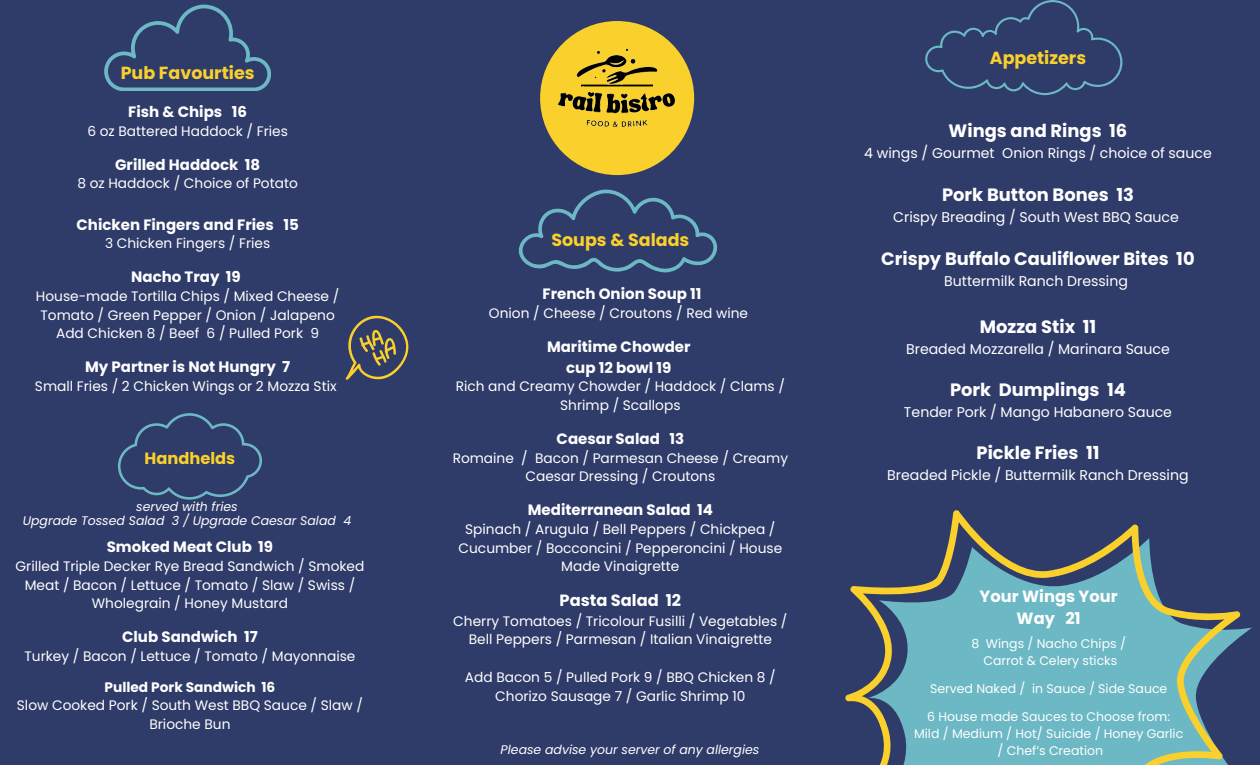
<style>
.page{position:relative;width:1260px;height:765px;background:#2f3b69}
.page>*{position:absolute;margin:0;border:0;box-sizing:border-box;transform-origin:0 0}
.t1{font:700 17.88px "Poppins";color:#fff}
.t2{font:700 17.5px "Poppins";color:#fad02c}
.t3{font:700 16.25px/22.5px "Poppins";color:#fff;text-align:center}
.t4{font:700 16.25px "Poppins";color:#fad02c}
.t5{font:700 15px/20.6px "Poppins";color:#fff;text-align:center}
.t6{font:14.12px "Poppins";color:#fff}
.t7{font:13.75px/18.8px "Poppins";color:#fff;text-align:center}
.t8{font:12.5px "Poppins";color:#fff}
.t9{font:italic 12.5px "Poppins";color:#fff}
.s1{font-weight:700}
</style>
<div class="page">
<img style="left:540px;top:21px;width:155px;height:155px">
<svg style="left:346px;top:315px;width:63px;height:65px"></svg>
<svg style="left:845px;top:510px;width:395px;height:255px;fill:#6cb8c5"></svg>
<svg style="left:925px;top:0;width:197px;height:95px"></svg>
<svg style="left:518px;top:189px;width:199px;height:83px"></svg>
<svg style="left:104px;top:5px;width:167px;height:86px"></svg>
<svg style="left:118px;top:413px;width:144px;height:86px"></svg>
<h3 class="t2" style="left:121px;top:60px;width:135px">Pub Favourties</h3>
<p class="t5" style="left:128px;top:101px;width:120px">Fish &amp; Chips 16</p>
<p class="t7" style="left:87px;top:122px;width:202px">6 oz Battered Haddock / Fries</p>
<p class="t5" style="left:115px;top:154px;width:146px">Grilled Haddock 18</p>
<p class="t7" style="left:77px;top:174px;width:222px">8 oz Haddock / Choice of Potato</p>
<h1 class="t5" style="left:77px;top:214px;width:224px">Chicken Fingers and Fries 15</h1>
<h1 class="t7" style="left:105px;top:234px;width:167px">3 Chicken Fingers / Fries</h1>
<h3 class="t5" style="left:131px;top:266px;width:111px">Nacho Tray 19</h3>
<h3 class="t7" style="left:36px;top:287px;width:305px">House-made Tortilla Chips / Mixed Cheese /<br>Tomato / Green Pepper / Onion / Jalapeno<br>Add Chicken 8 / Beef 6 / Pulled Pork 9</h3>
<h3 class="t5" style="left:85px;top:356px;width:207px">My Partner is Not Hungry 7</h3>
<h3 class="t7" style="left:35px;top:377px;width:303px">Small Fries / 2 Chicken Wings or 2 Mozza Stix</h3>
<h2 class="t4" style="left:145px;top:447px;width:92px">Handhelds</h2>
<h1 class="t9" style="left:136px;top:498px;width:103px">served with fries</h1>
<p class="t9" style="left:23px;top:512px;width:330px">Upgrade Tossed Salad 3 / Upgrade Caesar Salad 4</p>
<h3 class="t5" style="left:107px;top:536px;width:168px">Smoked Meat Club 19</h3>
<h3 class="t7" style="left:16px;top:557px;width:350px">Grilled Triple Decker Rye Bread Sandwich / Smoked<br>Meat / Bacon / Lettuce / Tomato / Slaw / Swiss /<br>Wholegrain / Honey Mustard</h3>
<h3 class="t5" style="left:122px;top:626px;width:137px">Club Sandwich 17</h3>
<h3 class="t7" style="left:24px;top:647px;width:333px">Turkey / Bacon / Lettuce / Tomato / Mayonnaise</h3>
<h3 class="t7" style="left:17px;top:678px;width:348px"><span class="s1">Pulled Pork Sandwich 16<br></span>Slow Cooked Pork / South West BBQ Sauce / Slaw /<br>Brioche Bun</h3>
<h3 class="t2" style="left:551px;top:228px;width:139px">Soups &amp; Salads</h3>
<h1 class="t5" style="left:542px;top:284px;width:161px">French Onion Soup 11</h1>
<h1 class="t7" style="left:489px;top:304px;width:261px">Onion / Cheese / Croutons / Red wine</h1>
<h3 class="t5" style="left:547px;top:336px;width:145px">Maritime Chowder cup 12 bowl 19</h3>
<h3 class="t7" style="left:456px;top:377px;width:331px">Rich and Creamy Chowder / Haddock / Clams /<br>Shrimp / Scallops</h3>
<h3 class="t5" style="left:557px;top:428px;width:129px">Caesar Salad 13</h3>
<h3 class="t7" style="left:453px;top:448px;width:337px">Romaine / Bacon / Parmesan Cheese / Creamy<br>Caesar Dressing / Croutons</h3>
<h3 class="t5" style="left:528px;top:500px;width:187px">Mediterranean Salad 14</h3>
<h3 class="t7" style="left:459px;top:520px;width:325px">Spinach / Arugula / Bell Peppers / Chickpea /<br>Cucumber / Bocconcini / Pepperoncini / House<br>Made Vinaigrette</h3>
<h3 class="t3" style="left:560px;top:589px;width:123px">Pasta Salad 12</h3>
<h3 class="t7" style="left:453px;top:612px;width:336px">Cherry Tomatoes / Tricolour Fusilli / Vegetables /<br>Bell Peppers / Parmesan / Italian Vinaigrette</h3>
<h3 class="t7" style="left:465px;top:668px;width:312px">Add Bacon 5 / Pulled Pork 9 / BBQ Chicken 8 /<br>Chorizo Sausage 7 / Garlic Shrimp 10</h3>
<p class="t9" style="left:501px;top:741px;width:260px">Please advise your server of any allergies</p>
<p class="t2" style="left:990px;top:46px;width:98px">Appetizers</p>
<p class="t1" style="left:949px;top:119px;width:180px">Wings and Rings 16</p>
<p class="t6" style="left:864px;top:143px;width:349px">4 wings / Gourmet Onion Rings / choice of sauce</p>
<h1 class="t1" style="left:942px;top:182px;width:193px">Pork Button Bones 13</h1>
<h1 class="t6" style="left:893px;top:207px;width:287px">Crispy Breading / South West BBQ Sauce</h1>
<p class="t1" style="left:881px;top:246px;width:315px">Crispy Buffalo Cauliflower Bites 10</p>
<p class="t6" style="left:944px;top:271px;width:185px">Buttermilk Ranch Dressing</p>
<p class="t1" style="left:980px;top:315px;width:118px">Mozza Stix 11</p>
<p class="t6" style="left:906px;top:339px;width:265px">Breaded Mozzarella / Marinara Sauce</p>
<h3 class="t1" style="left:950px;top:377px;width:177px">Pork Dumplings 14</h3>
<h3 class="t6" style="left:904px;top:402px;width:270px">Tender Pork / Mango Habanero Sauce</h3>
<h3 class="t1" style="left:977px;top:440px;width:124px">Pickle Fries 11</h3>
<h3 class="t6" style="left:887px;top:465px;width:303px">Breaded Pickle / Buttermilk Ranch Dressing</h3>
<h3 class="t3" style="left:980px;top:585px;width:140px">Your Wings Your<br>Way 21</h3>
<h3 class="t8" style="left:971px;top:635px;width:156px">8 Wings / Nacho Chips /</h3>
<h3 class="t8" style="left:983px;top:651px;width:135px">Carrot &amp; Celery sticks</h3>
<p class="t8" style="left:930px;top:680px;width:239px">Served Naked / in Sauce / Side Sauce</p>
<p class="t8" style="left:927px;top:708px;width:244px">6 House made Sauces to Choose from:</p>
<h1 class="t8" style="left:914px;top:725px;width:271px">Mild / Medium / Hot/ Suicide / Honey Garlic</h1>
<h3 class="t8" style="left:998px;top:741px;width:107px">/ Chef’s Creation</h3>
</div>
